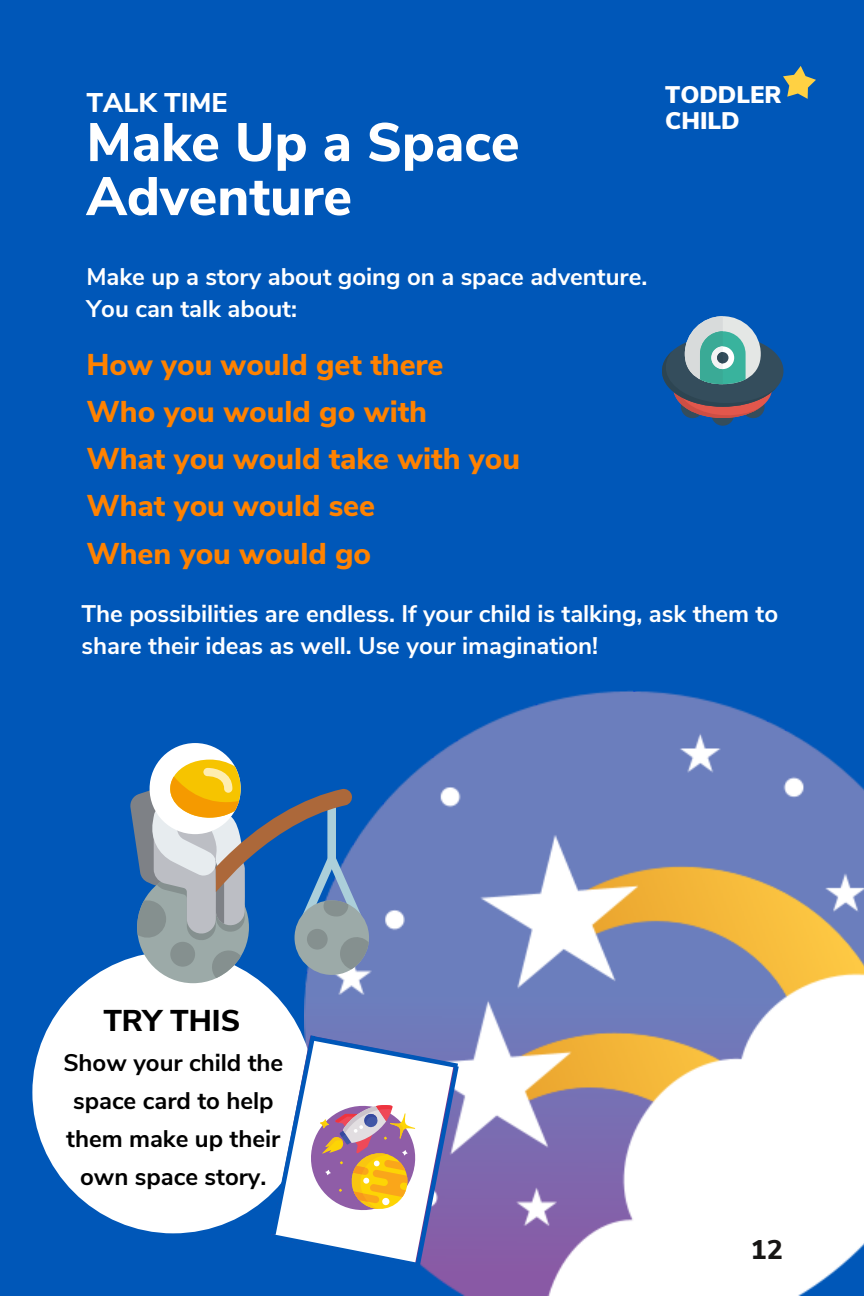
<style>
.page{position:relative;width:864px;height:1296px;background:#0057b8}
.page>*{position:absolute;margin:0;border:0;box-sizing:border-box;transform-origin:0 0}
.t1{font:800 54px/54px "Nunito Sans";color:#fff}
.t2{font:800 30px/47.4px "Nunito Sans";color:#ff8200}
.t3{font:800 30px "Nunito Sans";color:#000}
.t4{font:800 27px "Nunito Sans";color:#fff}
.t5{font:800 27px "Nunito Sans";color:#171615}
.t6{font:700 24px/32.1px "Nunito Sans";color:#fff}
.t7{font:700 24px/38.1px "Nunito Sans";color:#000;text-align:center}
.t8{font:900 24px/26.1px "Nunito Sans";color:#fff}
</style>
<div class="page">
<img style="left:304px;top:690px;width:560px;height:605px">
<svg style="left:662px;top:316px;width:122px;height:110px"></svg>
<div style="left:32px;top:951px;width:282px;height:282px;background:#fff;border-radius:50%"></div>
<div style="left:150px;top:743px;width:91px;height:91px;background:#fff;border-radius:50%"></div>
<svg style="left:130px;top:759px;width:239px;height:219px"></svg>
<svg style="left:783px;top:66px;width:33px;height:33px"></svg>
<svg style="left:266px;top:1030px;width:197px;height:241px"></svg>
<p class="t4" style="left:86px;top:84px;width:143px">TALK TIME</p>
<h1 class="t1" style="left:86px;top:116px;width:435px">Make Up a Space<br>Adventure</h1>
<p class="t8" style="left:665px;top:82px;width:118px">TODDLER<br>CHILD</p>
<p class="t6" style="left:86px;top:261px;width:563px">Make up a story about going on a space adventure.<br>You can talk about:</p>
<p class="t2" style="left:86px;top:341px;width:435px">How you would get there<br>Who you would go with<br>What you would take with you<br>What you would see<br>When you would go</p>
<p class="t6" style="left:82px;top:598px;width:698px">The possibilities are endless. If your child is talking, ask them to share their ideas as well. Use your imagination!</p>
<p class="t3" style="left:103px;top:1000px;width:138px">TRY THIS</p>
<p class="t7" style="left:63px;top:1044px;width:221px">Show your child the space card to help them make up their own space story.</p>
<p class="t5" style="left:751px;top:1231px;width:34px">12</p>
</div>
